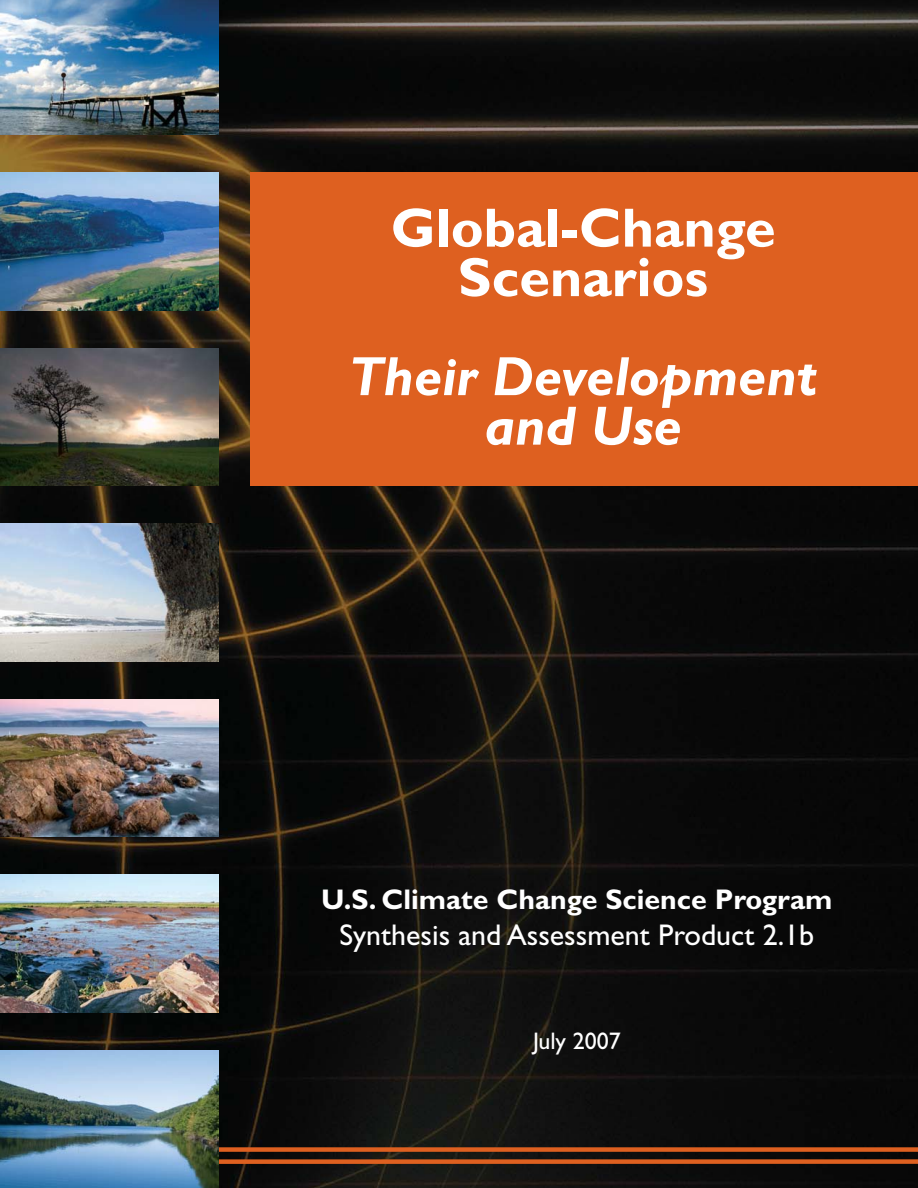
<style>
.page{position:relative;width:918px;height:1188px;background:#fff}
.page>*{position:absolute;margin:0;border:0;box-sizing:border-box;transform-origin:0 0}
.t1{font:700 55.5px/49.5px "Gill Sans";color:#fff;text-align:center}
.t2{font:italic 700 55.5px/49.5px "Gill Sans";color:#fff;text-align:center}
.t3{font:30px "Gill Sans";color:#fff}
.t4{font:700 28.5px "Gill Sans";color:#fff}
.t5{font:24px "Gill Sans";color:#fff}
</style>
<div class="page">
<img style="left:0;top:0;width:918px;height:1188px">
<div style="left:251px;top:173px;width:667px;height:313px;background:#de6020"></div>
<div style="left:12px;top:1159px;width:906px;height:5px;background:#de6020"></div>
<div style="left:12px;top:1147px;width:906px;height:5px;background:#de6020"></div>
<img style="left:1px;top:0;width:217px;height:135px">
<img style="left:0;top:173px;width:218px;height:137px">
<img style="left:0;top:348px;width:218px;height:138px">
<img style="left:0;top:524px;width:218px;height:137px">
<img style="left:0;top:699px;width:218px;height:138px">
<img style="left:0;top:875px;width:218px;height:137px">
<img style="left:0;top:1050px;width:218px;height:138px">
<h1 class="t1" style="left:391px;top:209px;width:386px">Global-Change<br>Scenarios</h1>
<h1 class="t2" style="left:349px;top:358px;width:470px">Their Development and Use</h1>
<p class="t4" style="left:321px;top:890px;width:513px">U.S. Climate Change Science Program</p>
<p class="t3" style="left:339px;top:925px;width:476px">Synthesis and Assessment Product 2.1b</p>
<p class="t5" style="left:533px;top:1033px;width:89px">July 2007</p>
</div>
